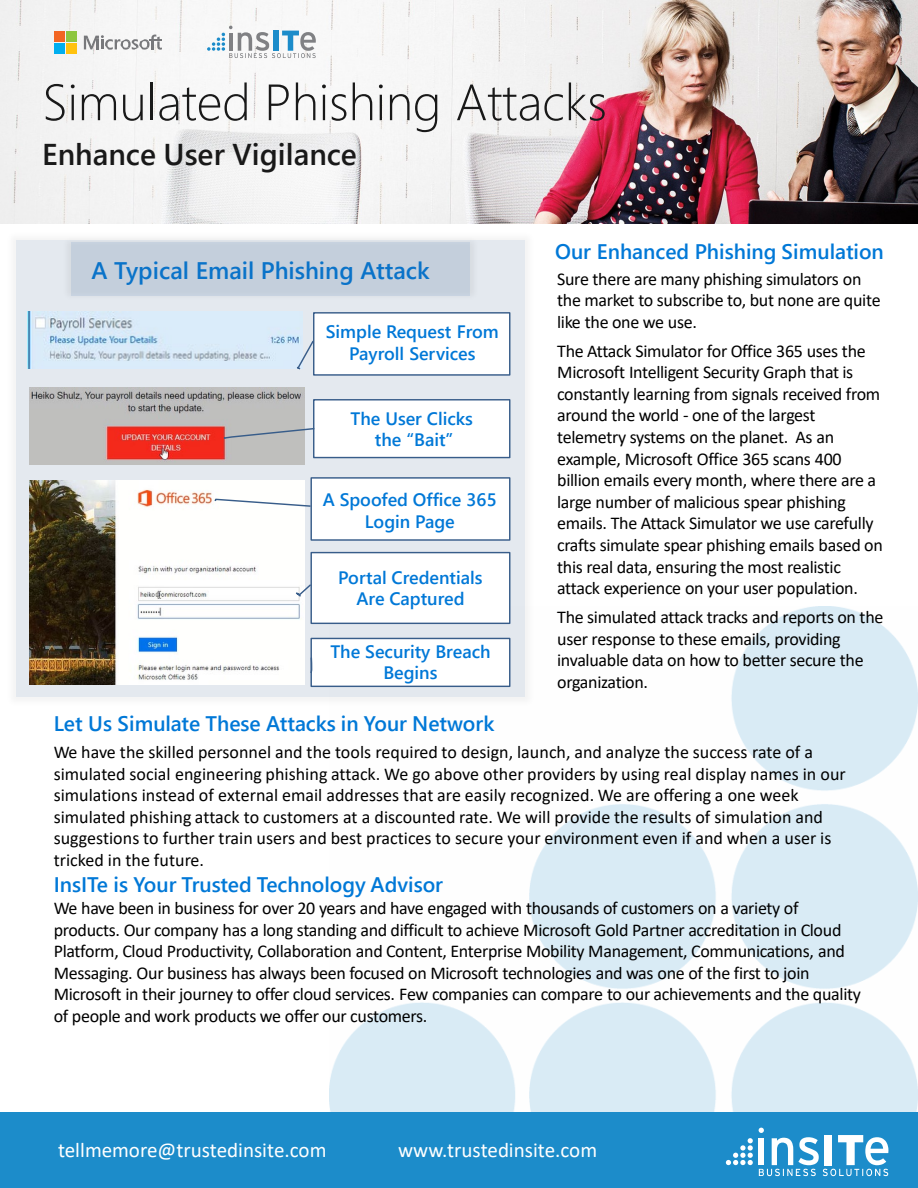
<style>
.page{position:relative;width:918px;height:1188px;background:#fff}
.page>*{position:absolute;margin:0;border:0;box-sizing:border-box;transform-origin:0 0}
.t1{font:300 51px "Segoe UI";letter-spacing:-.005em;color:#191919}
.t2{font:600 30px "Segoe UI";color:#191919}
.t3{font:600 24px "Segoe UI";color:#0078d7}
.t4{font:600 21px "Segoe UI";color:#0078d7}
.t5{font:21px "Calibri";color:#fff}
.t6{font:18px/21.6px "Calibri";letter-spacing:-.015em;color:#000}
.t7{font:600 18px/21.6px "Segoe UI";color:#0078d7;text-align:center}
</style>
<div class="page">
<img style="left:0;top:0;width:918px;height:223px">
<svg style="left:84px;top:35px;width:78px;height:15px"></svg>
<div style="left:54px;top:31px;width:11px;height:11px;background:#f26522"></div>
<div style="left:66px;top:31px;width:11px;height:11px;background:#8dc63f"></div>
<div style="left:54px;top:43px;width:11px;height:11px;background:#00aeef"></div>
<div style="left:66px;top:43px;width:11px;height:11px;background:#ffc20e"></div>
<img style="left:330px;top:607px;width:588px;height:505px">
<img style="left:16px;top:240px;width:522px;height:469px">
<div style="left:17px;top:240px;width:508px;height:457px;background:#e4e9ef"></div>
<img style="left:30px;top:481px;width:275px;height:204px">
<img style="left:28px;top:312px;width:275px;height:56px">
<img style="left:30px;top:387px;width:275px;height:77px">
<div style="left:313px;top:312px;width:197px;height:64px;background:#fff;border:1px solid #385d8a"></div>
<svg style="left:290px;top:339px;width:25px;height:32px"></svg>
<div style="left:313px;top:399px;width:197px;height:59px;background:#fff;border:1px solid #385d8a"></div>
<svg style="left:214px;top:427px;width:101px;height:14px"></svg>
<div style="left:310px;top:477px;width:200px;height:64px;background:#fff;border:1px solid #385d8a"></div>
<svg style="left:213px;top:498px;width:99px;height:10px"></svg>
<div style="left:310px;top:552px;width:200px;height:72px;background:#fff;border:1px solid #385d8a"></div>
<svg style="left:284px;top:583px;width:28px;height:15px"></svg>
<div style="left:310px;top:638px;width:200px;height:49px;background:#fff;border:1px solid #385d8a"></div>
<svg style="left:310px;top:656px;width:3px;height:19px"></svg>
<div style="left:71px;top:242px;width:399px;height:53px;background:#c4cfdc"></div>
<div style="left:0;top:1112px;width:918px;height:76px;background:#1c8cca"></div>
<svg style="left:726px;top:1138px;width:27px;height:27px"></svg>
<svg style="left:759px;top:1128px;width:129px;height:48px"></svg>
<div style="left:825px;top:1135px;width:7px;height:30px;background:#fff"></div>
<svg style="left:207px;top:26px;width:109px;height:32px"></svg>
<div style="left:273px;top:31px;width:5px;height:20px;background:#1c8cca"></div>
<h1 class="t1" style="left:42px;top:54px;width:566px">Simulated Phishing Attacks</h1>
<h1 class="t2" style="left:42px;top:126px;width:316px">Enhance User Vigilance</h1>
<p class="t3" style="left:92px;top:248px;width:340px">A Typical Email Phishing Attack</p>
<p class="t7" style="left:326px;top:320px;width:175px">Simple Request From<br>Payroll Services</p>
<p class="t7" style="left:350px;top:406px;width:124px">The User Clicks the “Bait”</p>
<p class="t7" style="left:323px;top:487px;width:175px">A Spoofed Office 365<br>Login Page</p>
<p class="t7" style="left:338px;top:565px;width:146px;line-height:21px">Portal Credentials<br>Are Captured</p>
<p class="t7" style="left:330px;top:640px;width:162px;line-height:21px">The Security Breach<br>Begins</p>
<p class="t4" style="left:555px;top:231px;width:330px">Our Enhanced Phishing Simulation</p>
<p class="t6" style="left:557px;top:267px;width:325px">Sure there are many phishing simulators on the market to subscribe to, but none are quite like the one we use.</p>
<p class="t6" style="left:557px;top:339px;width:327px">The Attack Simulator for Office 365 uses the Microsoft Intelligent Security Graph that is constantly learning from signals received from around the world - one of the largest telemetry systems on the planet. As an example, Microsoft Office 365 scans 400 billion emails every month, where there are a large number of malicious spear phishing emails. The Attack Simulator we use carefully crafts simulate spear phishing emails based on this real data, ensuring the most realistic attack experience on your user population.</p>
<p class="t6" style="left:557px;top:606px;width:328px">The simulated attack tracks and reports on the user response to these emails, providing invaluable data on how to better secure the organization.</p>
<p class="t4" style="left:54px;top:704px;width:442px">Let Us Simulate These Attacks in Your Network</p>
<p class="t6" style="left:54px;top:741px;width:794px">We have the skilled personnel and the tools required to design, launch, and analyze the success rate of a simulated social engineering phishing attack. We go above other providers by using real display names in our simulations instead of external email addresses that are easily recognized. We are offering a one week simulated phishing attack to customers at a discounted rate. We will provide the results of simulation and suggestions to further train users and best practices to secure your environment even if and when a user is tricked in the future.</p>
<p class="t4" style="left:54px;top:865px;width:391px">InsITe is Your Trusted Technology Advisor</p>
<p class="t6" style="left:54px;top:897px;width:809px">We have been in business for over 20 years and have engaged with thousands of customers on a variety of products. Our company has a long standing and difficult to achieve Microsoft Gold Partner accreditation in Cloud Platform, Cloud Productivity, Collaboration and Content, Enterprise Mobility Management, Communications, and Messaging. Our business has always been focused on Microsoft technologies and was one of the first to join Microsoft in their journey to offer cloud services. Few companies can compare to our achievements and the quality of people and work products we offer our customers.</p>
<p class="t5" style="left:58px;top:1135px;width:270px">tellmemore@trustedinsite.com</p>
<p class="t5" style="left:398px;top:1135px;width:201px">www.trustedinsite.com</p>
</div>
